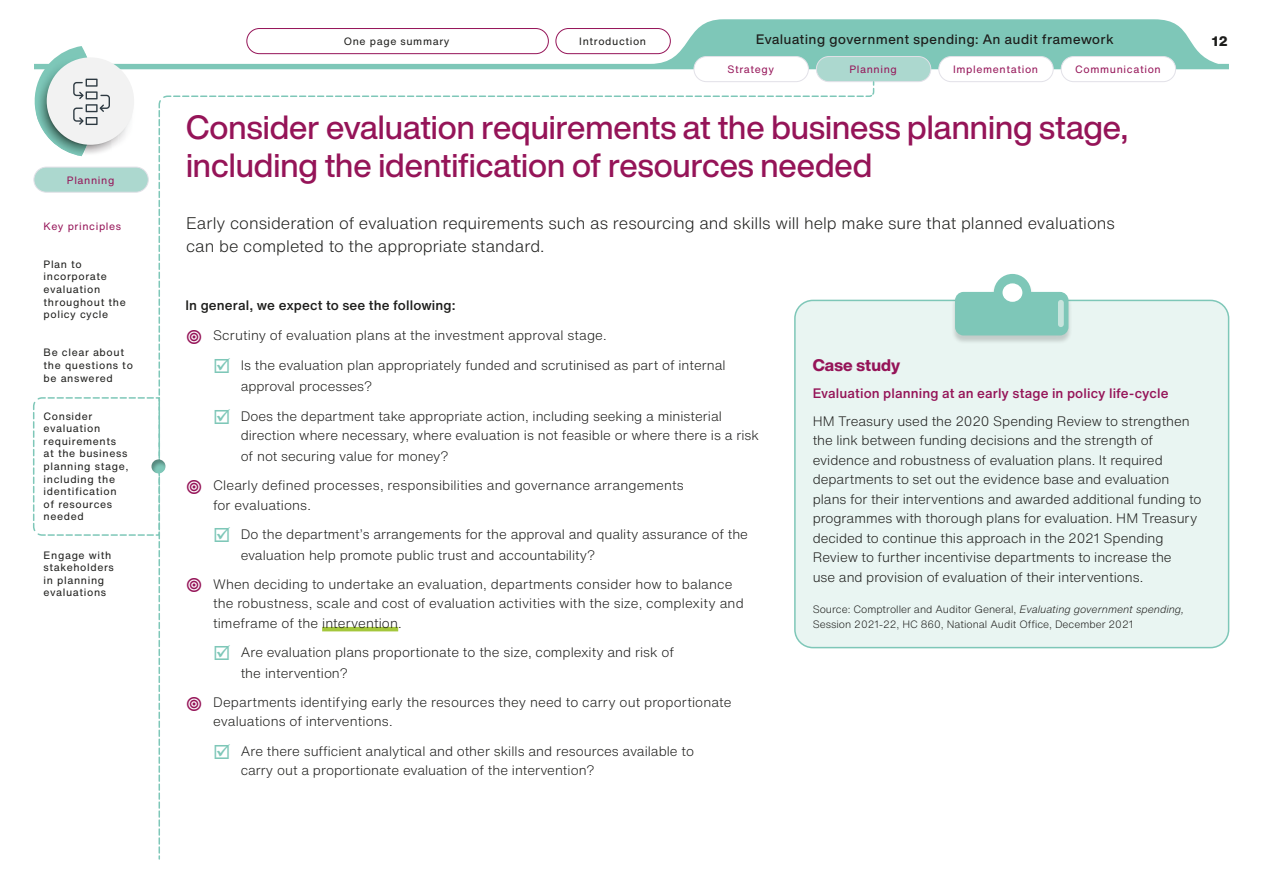
<style>
.page{position:relative;width:1263px;height:893px;background:#fff}
.page>*{position:absolute;margin:0;border:0;box-sizing:border-box;transform-origin:0 0}
._20_h2{font:500 33px/37.5px "Helvetica Now Display";color:#951458}
._20_intro{font:300 16.5px/22.5px "Helvetica Now Text";color:#1d1d1b}
._20_h3{font:800 16.5px "Helvetica Now Display";letter-spacing:.005em;color:#951458}
._20-bullet_secondary{font:300 13.5px/21px "Helvetica Now Text";color:#1d1d1b}
._20_body_text{font:300 13.5px/19.5px "Helvetica Now Text";color:#1d1d1b}
._20_bullet{font:300 13.5px/19.5px "Helvetica Now Text";letter-spacing:.01em;color:#1d1d1b}
.t1{font:500 13.5px "Helvetica Now Text";letter-spacing:.01em;color:#951458}
.t2{font:500 13.5px "Helvetica Now Display";letter-spacing:.06em;color:#1d1d1b}
._20_body_text-2{font:500 13.5px "Helvetica Now Text";letter-spacing:.01em;color:#1d1d1b}
.t3{font:800 13.5px "Helvetica Now Text";color:#1d1d1b}
.t4{font:10.5px/12.6px "Helvetica Now Text";letter-spacing:.06em;color:#1d1d1b}
._20_small_print{font:300 10.5px/15px "Helvetica Now Text";color:#1d1d1b}
.t5{font:10.5px "Helvetica Now Text";letter-spacing:.06em;color:#951458}
.s1{font-style:italic}
</style>
<div class="page">
<svg style="left:161px;top:19px;width:1068px;height:50px;fill:#7ec7b8"></svg>
<div style="left:247px;top:29px;width:301px;height:25px;background:#fff;border-radius:13px"></div>
<div style="left:247px;top:28px;width:302px;height:26px;border:1px solid #951458;border-radius:13px"></div>
<div style="left:556px;top:29px;width:114px;height:25px;background:#fff;border-radius:13px"></div>
<div style="left:556px;top:28px;width:114px;height:26px;border:1px solid #951458;border-radius:13px"></div>
<div style="left:694px;top:57px;width:114px;height:25px;background:#fff;border-radius:13px"></div>
<div style="left:694px;top:56px;width:115px;height:26px;border:1px solid #e2e1e8;border-radius:13px"></div>
<div style="left:816px;top:57px;width:115px;height:25px;background:#acd8cf;border-radius:13px"></div>
<div style="left:816px;top:56px;width:115px;height:26px;border:1px solid #e2e1e8;border-radius:13px"></div>
<div style="left:939px;top:57px;width:114px;height:25px;background:#fff;border-radius:13px"></div>
<div style="left:938px;top:56px;width:115px;height:26px;border:1px solid #e2e1e8;border-radius:13px"></div>
<div style="left:1061px;top:57px;width:114px;height:25px;background:#fff;border-radius:13px"></div>
<div style="left:1061px;top:56px;width:115px;height:26px;border:1px solid #e2e1e8;border-radius:13px"></div>
<hr style="left:322px;top:627px;width:76px;height:4px;background:#a4c73c">
<div style="left:795px;top:300px;width:433px;height:348px;background:#e9f5f2;border-radius:18px"></div>
<div style="left:794px;top:300px;width:435px;height:348px;border:2px solid #7ec7b8;border-radius:18px"></div>
<div style="left:951px;top:274px;width:121px;height:70px;background:#1d1d1b;opacity:.19"></div>
<svg style="left:955px;top:274px;width:113px;height:61px"></svg>
<div style="left:1002px;top:283px;width:20px;height:19px;background:#fff;border-radius:50%"></div>
<div style="left:1058px;top:300px;width:6px;height:27px;background:#c7e4dd;border-radius:3px"></div>
<svg style="left:33px;top:46px;width:128px;height:807px"></svg>
<div style="left:139px;top:449px;width:41px;height:27px;background:#1d1d1b;opacity:.35"></div>
<p class="t5" style="left:67px;top:172px;width:49px">Planning</p>
<p class="t5" style="left:44px;top:218px;width:79px">Key principles</p>
<p class="t4" style="left:44px;top:257px;width:84px">Plan to incorporate evaluation throughout the policy cycle</p>
<p class="t4" style="left:44px;top:346px;width:91px">Be clear about the questions to be answered</p>
<p class="t4" style="left:44px;top:409px;width:86px">Consider evaluation requirements at the business planning stage, including the identification of resources needed</p>
<p class="t4" style="left:44px;top:548px;width:72px">Engage with stakeholders in planning evaluations</p>
<p class="t4" style="left:344px;top:35px;width:107px">One page summary</p>
<p class="t4" style="left:579px;top:35px;width:68px">Introduction</p>
<p class="t2" style="left:756px;top:30px;width:359px">Evaluating government spending: An audit framework</p>
<p class="t5" style="left:727px;top:62px;width:48px">Strategy</p>
<p class="t5" style="left:849px;top:62px;width:49px">Planning</p>
<p class="t5" style="left:953px;top:62px;width:87px">Implementation</p>
<p class="t5" style="left:1075px;top:62px;width:87px">Communication</p>
<h2 class="_20_h2" style="left:186px;top:109px;width:943px">Consider evaluation requirements at the business planning stage, including the identification of resources needed</h2>
<h2 class="_20_intro" style="left:186px;top:211px;width:930px">Early consideration of evaluation requirements such as resourcing and skills will help make sure that planned evaluations can be completed to the appropriate standard.</h2>
<p class="t3" style="left:1212px;top:31px;width:18px">12</p>
<p class="_20_body_text-2" style="left:185px;top:295px;width:272px">In general, we expect to see the following:</p>
<p class="_20_bullet" style="left:213px;top:325px;width:395px">Scrutiny of evaluation plans at the investment approval stage.</p>
<p class="_20-bullet_secondary" style="left:241px;top:354px;width:486px">Is the evaluation plan appropriately funded and scrutinised as part of internal approval processes?</p>
<p class="_20-bullet_secondary" style="left:241px;top:406px;width:520px;line-height:19.5px">Does the department take appropriate action, including seeking a ministerial direction where necessary, where evaluation is not feasible or where there is a risk</p>
<p class="_20-bullet_secondary" style="left:241px;top:446px;width:209px">of not securing value for money?</p>
<p class="_20_bullet" style="left:213px;top:475px;width:472px">Clearly defined processes, responsibilities and governance arrangements for evaluations.</p>
<p class="_20-bullet_secondary" style="left:241px;top:523px;width:509px">Do the department’s arrangements for the approval and quality assurance of the evaluation help promote public trust and accountability?</p>
<p class="_20_bullet" style="left:213px;top:574px;width:532px">When deciding to undertake an evaluation, departments consider how to balance the robustness, scale and cost of evaluation activities with the size, complexity and timeframe of the intervention.</p>
<p class="_20-bullet_secondary" style="left:241px;top:641px;width:435px">Are evaluation plans proportionate to the size, complexity and risk of the intervention?</p>
<p class="_20_bullet" style="left:213px;top:692px;width:520px">Departments identifying early the resources they need to carry out proportionate evaluations of interventions.</p>
<p class="_20-bullet_secondary" style="left:241px;top:741px;width:455px;line-height:19.5px">Are there sufficient analytical and other skills and resources available to carry out a proportionate evaluation of the intervention?</p>
<h3 class="_20_h3" style="left:813px;top:354px;width:89px">Case study</h3>
<h4 class="t1" style="left:813px;top:383px;width:357px">Evaluation planning at an early stage in policy life-cycle</h4>
<p class="_20_body_text" style="left:813px;top:411px;width:390px">HM Treasury used the 2020 Spending Review to strengthen the link between funding decisions and the strength of evidence and robustness of evaluation plans. It required departments to set out the evidence base and evaluation plans for their interventions and awarded additional funding to programmes with thorough plans for evaluation. HM Treasury decided to continue this approach in the 2021 Spending Review to further incentivise departments to increase the<br>use and provision of evaluation of their interventions.</p>
<p class="_20_small_print" style="left:813px;top:601px;width:373px">Source: Comptroller and Auditor General, <span class="s1">Evaluating government spending,<br></span>Session 2021-22, HC 860, National Audit Office, December 2021</p>
</div>
